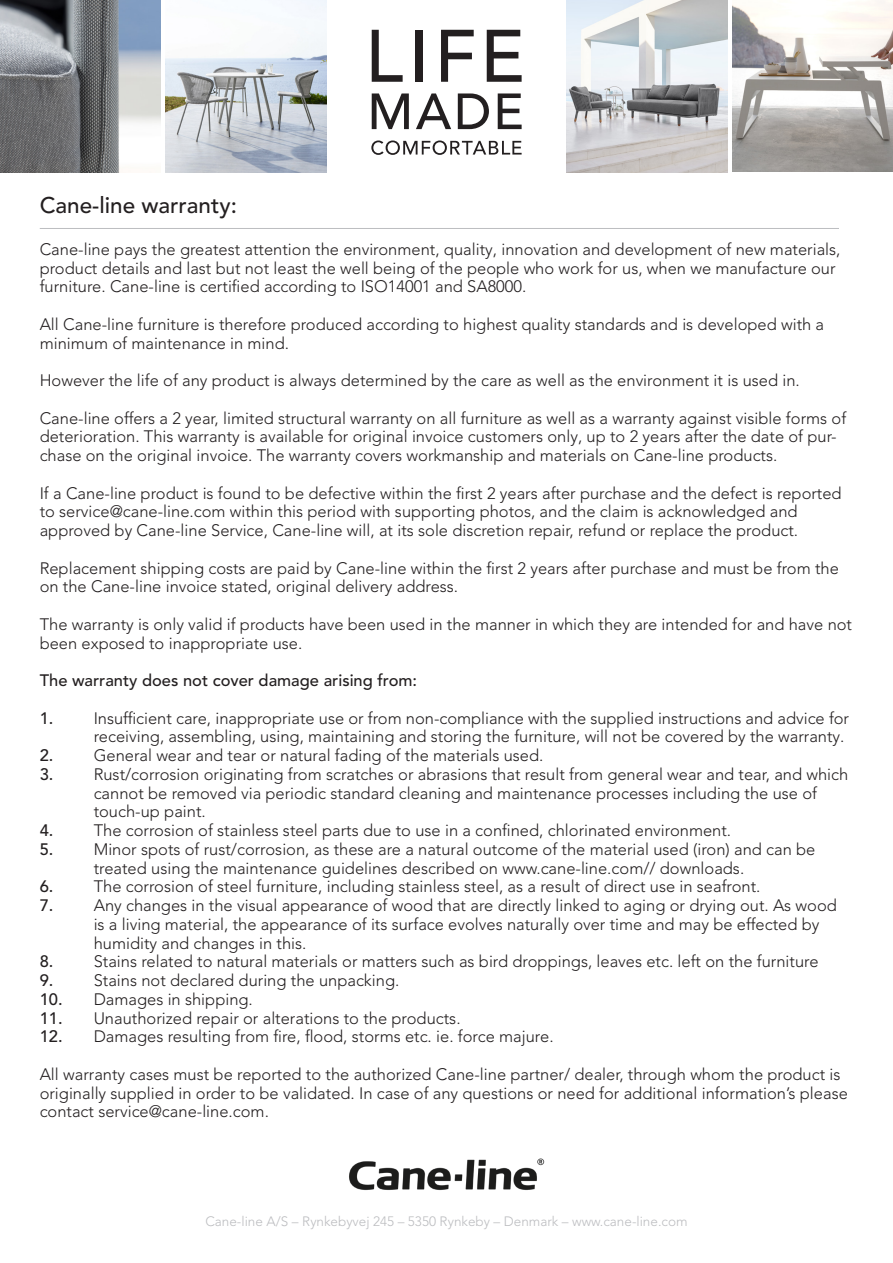
<style>
.page{position:relative;width:893px;height:1263px;background:#fff}
.page>*{position:absolute;margin:0;border:0;box-sizing:border-box;transform-origin:0 0}
.t1{font:500 22.5px "Avenir LT Pro";color:#231f20}
.t2{font:300 16.5px/18.8px "Avenir LT Pro";color:#231f20}
.t3{font:500 16.5px "Avenir LT Pro";color:#231f20}
.t4{font:300 13.5px "Avenir LT Pro";color:#bcbdc0}
.s1{font-weight:500}
</style>
<div class="page">
<img style="left:0;top:0;width:160px;height:172px">
<img style="left:567px;top:0;width:160px;height:172px">
<img style="left:733px;top:1px;width:160px;height:170px">
<img style="left:166px;top:0;width:160px;height:172px">
<svg style="left:372px;top:93px;width:37px;height:36px"></svg>
<svg style="left:416px;top:93px;width:35px;height:36px"></svg>
<svg style="left:458px;top:93px;width:31px;height:36px"></svg>
<svg style="left:498px;top:93px;width:24px;height:36px"></svg>
<svg style="left:371px;top:140px;width:151px;height:15px"></svg>
<svg style="left:372px;top:30px;width:31px;height:52px"></svg>
<div style="left:416px;top:30px;width:7px;height:52px;background:#231f20"></div>
<svg style="left:441px;top:30px;width:33px;height:52px"></svg>
<svg style="left:487px;top:30px;width:35px;height:52px"></svg>
<hr style="left:40px;top:228px;width:799px;height:1px;background:#bcbdc0">
<img style="left:349px;top:1158px;width:195px;height:32px">
<p class="t1" style="left:40px;top:191px;width:199px">Cane-line warranty:</p>
<p class="t2" style="left:40px;top:240px;width:802px">Cane-line pays the greatest attention the environment, quality, innovation and development of new materials, product details and last but not least the well being of the people who work for us, when we manufacture our furniture. Cane-line is certified according to ISO14001 and SA8000.</p>
<p class="t2" style="left:40px;top:315px;width:786px">All Cane-line furniture is therefore produced according to highest quality standards and is developed with a minimum of maintenance in mind.</p>
<p class="t2" style="left:40px;top:371px;width:762px">However the life of any product is always determined by the care as well as the environment it is used in.</p>
<p class="t2" style="left:40px;top:409px;width:808px">Cane-line offers a 2 year, limited structural warranty on all furniture as well as a warranty against visible forms of deterioration. This warranty is available for original invoice customers only, up to 2 years after the date of pur&shy;chase on the original invoice. The warranty covers workmanship and materials on Cane-line products.</p>
<p class="t2" style="left:40px;top:484px;width:803px">If a Cane-line product is found to be defective within the first 2 years after purchase and the defect is reported to service@cane-line.com within this period with supporting photos, and the claim is acknowledged and</p>
<p class="t2" style="left:40px;top:521px;width:760px">approved by Cane-line Service, Cane-line will, at its sole discretion repair, refund or replace the product.</p>
<p class="t2" style="left:40px;top:559px;width:801px">Replacement shipping costs are paid by Cane-line within the first 2 years after purchase and must be from the on the Cane-line invoice stated, original delivery address.</p>
<p class="t2" style="left:40px;top:615px;width:814px">The warranty is only valid if products have been used in the manner in which they are intended for and have not been exposed to inappropriate use.</p>
<p class="t3" style="left:40px;top:671px;width:379px">The warranty does not cover damage arising from:</p>
<p class="t3" style="left:40px;top:708px;width:15px">1.</p>
<p class="t2" style="left:94px;top:709px;width:757px">Insufficient care, inappropriate use or from non-compliance with the supplied instructions and advice for receiving, assembling, using, maintaining and storing the furniture, will not be covered by the warranty.</p>
<p class="t3" style="left:40px;top:746px;width:15px">2.</p>
<p class="t2" style="left:94px;top:746px;width:451px">General wear and tear or natural fading of the materials used.</p>
<p class="t3" style="left:40px;top:764px;width:15px">3.</p>
<p class="t2" style="left:94px;top:765px;width:756px">Rust/corrosion originating from scratches or abrasions that result from general wear and tear, and which cannot be removed via periodic standard cleaning and maintenance processes including the use of touch-up paint.</p>
<p class="t3" style="left:40px;top:821px;width:15px">4.</p>
<p class="t2" style="left:94px;top:821px;width:639px">The corrosion of stainless steel parts due to use in a confined, chlorinated environment.</p>
<p class="t3" style="left:40px;top:839px;width:15px">5.</p>
<p class="t2" style="left:94px;top:840px;width:723px">Minor spots of rust/corrosion, as these are a natural outcome of the material used (iron) and can be treated using the maintenance guidelines described on www.cane-line.com// downloads.</p>
<p class="t3" style="left:40px;top:877px;width:15px">6.</p>
<p class="t2" style="left:94px;top:877px;width:668px">The corrosion of steel furniture, including stainless steel, as a result of direct use in seafront.</p>
<p class="t3" style="left:40px;top:896px;width:15px">7.</p>
<p class="t2" style="left:94px;top:896px;width:745px">Any changes in the visual appearance of wood that are directly linked to aging or drying out. As wood</p>
<p class="t2" style="left:94px;top:915px;width:727px">is a living material, the appearance of its surface evolves naturally over time and may be effected by humidity and changes in this.</p>
<p class="t3" style="left:40px;top:952px;width:15px">8.</p>
<p class="t2" style="left:94px;top:952px;width:726px">Stains related to natural materials or matters such as bird droppings, leaves etc. left on the furniture</p>
<p class="t3" style="left:40px;top:971px;width:15px">9.</p>
<p class="t2" style="left:94px;top:971px;width:307px">Stains not declared during the unpacking.</p>
<p class="t2" style="left:40px;top:990px;width:215px"><span class="s1">10.</span> Damages in shipping.</p>
<p class="t2" style="left:40px;top:1009px;width:422px"><span class="s1">11.</span> Unauthorized repair or alterations to the products.</p>
<p class="t2" style="left:40px;top:1027px;width:515px"><span class="s1">12.</span> Damages resulting from fire, flood, storms etc. ie. force majure.</p>
<p class="t2" style="left:40px;top:1065px;width:810px">All warranty cases must be reported to the authorized Cane-line partner/ dealer, through whom the product is originally supplied in order to be validated. In case of any questions or need for additional information’s please contact service@cane-line.com.</p>
<p class="t4" style="left:205px;top:1213px;width:484px">Cane-line A/S – Rynkebyvej 245 – 5350 Rynkeby – Denmark – www.cane-line.com</p>
</div>
